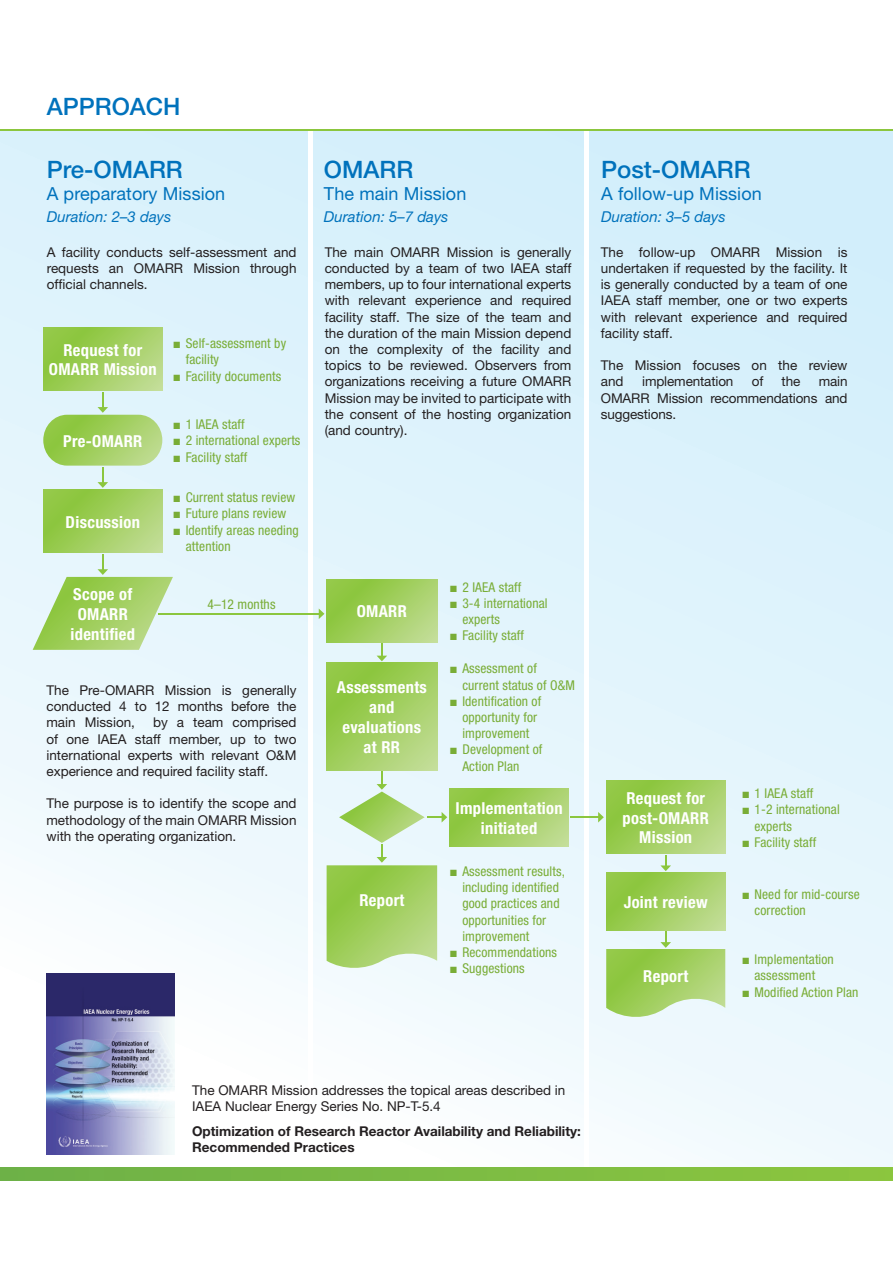
<style>
.page{position:relative;width:893px;height:1263px;background:#fff}
.page>*{position:absolute;margin:0;border:0;box-sizing:border-box;transform-origin:0 0}
.t1{font:500 24px "Helvetica Neue";color:#0072bc}
.t2{font:18px "Helvetica Neue";letter-spacing:.005em;color:#0072bc}
.t3{font:700 condensed 16.5px/19.8px "Helvetica Neue";letter-spacing:.02em;color:#fff;text-align:center}
.t4{font:italic 15px "Helvetica Neue";color:#0072bc}
.t5{font:13.5px/16.2px "Helvetica Neue";color:#231f20;text-align:justify}
.t6{font:condensed 13.5px/16.2px "Helvetica Neue";letter-spacing:.01em;color:#79ad36}
.t7{font:700 13.5px/16.2px "Helvetica Neue";color:#231f20}
.s1{font-family:"Arial";font-stretch:normal}
</style>
<div class="page">
<div style="left:0;top:130px;width:893px;height:1037px;background:linear-gradient(to bottom,#d2effb,#f7fbfd)"></div>
<svg style="left:0;top:1167px;width:893px;height:13px;background:#7cbb43"></svg>
<div style="left:308px;top:130px;width:5px;height:1035px;background:#fff"></div>
<hr style="left:584px;top:130px;width:4px;height:1037px;background:#fff">
<svg style="left:43px;top:328px;width:119px;height:62px;background:#a0ce5e"></svg>
<svg style="left:327px;top:579px;width:110px;height:63px;background:#a0ce5e"></svg>
<svg style="left:327px;top:663px;width:110px;height:107px;background:#a0ce5e"></svg>
<svg style="left:450px;top:788px;width:119px;height:58px;background:#a0ce5f"></svg>
<svg style="left:606px;top:781px;width:119px;height:73px;background:#a0ce5e"></svg>
<svg style="left:606px;top:872px;width:119px;height:58px;background:#a0ce5e"></svg>
<svg style="left:43px;top:490px;width:119px;height:63px;background:#a0ce5e"></svg>
<svg style="left:43px;top:415px;width:119px;height:51px;background:#a1ce60"></svg>
<svg style="left:98px;top:392px;width:10px;height:21px"></svg>
<svg style="left:98px;top:468px;width:10px;height:20px"></svg>
<svg style="left:33px;top:555px;width:140px;height:95px;background:#bcde9e"></svg>
<hr style="left:159px;top:613px;width:161px;height:1px;background:#8bc63e">
<svg style="left:319px;top:608px;width:5px;height:11px"></svg>
<svg style="left:377px;top:643px;width:10px;height:18px"></svg>
<svg style="left:327px;top:772px;width:120px;height:198px;background:#c0e0a4"></svg>
<hr style="left:570px;top:816px;width:29px;height:2px;background:#8bc63e">
<svg style="left:598px;top:812px;width:6px;height:10px"></svg>
<svg style="left:660px;top:855px;width:11px;height:16px"></svg>
<svg style="left:606px;top:931px;width:119px;height:89px;background:#b7db90"></svg>
<hr style="left:0;top:129px;width:893px;height:2px;background:#8bc63e">
<img style="left:47px;top:974px;width:127px;height:180px">
<h1 class="t1" style="left:47px;top:92px;width:135px">APPROACH</h1>
<h1 class="t1" style="left:47px;top:156px;width:138px">Pre-OMARR</h1>
<h2 class="t2" style="left:47px;top:183px;width:180px">A preparatory Mission</h2>
<p class="t4" style="left:47px;top:208px;width:126px">Duration: 2–3 days</p>
<p class="t5" style="left:47px;top:244px;width:251px">A facility conducts self-assessment and requests an OMARR Mission through official channels.</p>
<p class="t3" style="left:49px;top:340px;width:109px">Request for<br>OMARR Mission</p>
<p class="t3" style="left:63px;top:431px;width:81px">Pre-OMARR</p>
<p class="t3" style="left:66px;top:512px;width:76px">Discussion</p>
<p class="t3" style="left:70px;top:584px;width:66px">Scope of<br>OMARR identified</p>
<p class="t6" style="left:186px;top:335px;width:102px;text-indent:-13px"><span class="s1">■</span> Self-assessment by facility</p>
<p class="t6" style="left:173px;top:368px;width:110px"><span class="s1">■</span> Facility documents</p>
<p class="t6" style="left:173px;top:416px;width:73px"><span class="s1">■</span> 1 IAEA staff</p>
<p class="t6" style="left:173px;top:432px;width:129px"><span class="s1">■</span> 2 international experts</p>
<p class="t6" style="left:173px;top:449px;width:76px"><span class="s1">■</span> Facility staff</p>
<p class="t6" style="left:173px;top:489px;width:124px"><span class="s1">■</span> Current status review</p>
<p class="t6" style="left:173px;top:505px;width:115px"><span class="s1">■</span> Future plans review</p>
<p class="t6" style="left:186px;top:522px;width:115px;text-indent:-13px"><span class="s1">■</span> Identify areas needing attention</p>
<p class="t6" style="left:208px;top:595px;width:70px">4–12 months</p>
<p class="t5" style="left:46px;top:682px;width:252px">The Pre-OMARR Mission is generally conducted 4 to 12 months before the main Mission,</p>
<p class="t5" style="left:46px;top:714px;width:252px;text-indent:107px">by a team comprised of one IAEA staff member, up to two international experts with relevant O&amp;M experience and required facility staff.</p>
<p class="t5" style="left:46px;top:795px;width:252px">The purpose is to identify the scope and methodology of the main OMARR Mission with the operating organization.</p>
<h1 class="t1" style="left:324px;top:156px;width:91px">OMARR</h1>
<h2 class="t2" style="left:324px;top:183px;width:144px">The main Mission</h2>
<p class="t4" style="left:324px;top:208px;width:126px">Duration: 5–7 days</p>
<h1 class="t1" style="left:601px;top:156px;width:151px">Post-OMARR</h1>
<h2 class="t2" style="left:601px;top:183px;width:162px">A follow-up Mission</h2>
<p class="t4" style="left:601px;top:208px;width:126px">Duration: 3–5 days</p>
<p class="t5" style="left:325px;top:244px;width:248px">The main OMARR Mission is generally conducted by a team of two IAEA staff members, up to four international experts with relevant experience and required facility staff. The size of the team and the duration of the main Mission depend on the complexity of the facility and topics to be reviewed. Observers from organizations receiving a future OMARR Mission may be invited to participate with the consent of the hosting organization (and country).</p>
<p class="t5" style="left:601px;top:244px;width:248px">The follow-up OMARR Mission is undertaken if requested by the facility. It is generally conducted by a team of one IAEA staff member, one or two experts with relevant experience and required facility staff.</p>
<p class="t5" style="left:601px;top:357px;width:248px">The Mission focuses on the review and</p>
<p class="t5" style="left:642px;top:373px;width:93px">implementation</p>
<p class="t5" style="left:752px;top:373px;width:13px">of</p>
<p class="t5" style="left:782px;top:373px;width:20px">the</p>
<p class="t5" style="left:601px;top:373px;width:248px;text-indent:218px">main OMARR Mission recommendations and suggestions.</p>
<p class="t3" style="left:357px;top:601px;width:52px">OMARR</p>
<p class="t3" style="left:337px;top:677px;width:92px">Assessments and evaluations at RR</p>
<p class="t3" style="left:359px;top:889px;width:47px">Report</p>
<p class="t6" style="left:450px;top:579px;width:73px"><span class="s1">■</span> 2 IAEA staff</p>
<p class="t6" style="left:462px;top:595px;width:87px;text-indent:-13px"><span class="s1">■</span> 3-4 international experts</p>
<p class="t6" style="left:450px;top:627px;width:76px"><span class="s1">■</span> Facility staff</p>
<p class="t6" style="left:462px;top:660px;width:114px;text-indent:-13px"><span class="s1">■</span> Assessment of current status of O&amp;M</p>
<p class="t6" style="left:462px;top:693px;width:80px;text-indent:-13px"><span class="s1">■</span> Identification of opportunity for improvement</p>
<p class="t6" style="left:462px;top:741px;width:81px;text-indent:-13px"><span class="s1">■</span> Development of<br>Action Plan</p>
<p class="t3" style="left:456px;top:798px;width:109px">Implementation initiated</p>
<p class="t3" style="left:622px;top:788px;width:88px">Request for post-OMARR<br>Mission</p>
<p class="t6" style="left:742px;top:785px;width:73px"><span class="s1">■</span> 1 IAEA staff</p>
<p class="t6" style="left:754px;top:801px;width:87px;text-indent:-13px"><span class="s1">■</span> 1-2 international experts</p>
<p class="t6" style="left:742px;top:834px;width:76px"><span class="s1">■</span> Facility staff</p>
<p class="t6" style="left:462px;top:863px;width:104px;text-indent:-13px"><span class="s1">■</span> Assessment results, including identified good practices and opportunities for improvement</p>
<p class="t6" style="left:450px;top:944px;width:109px"><span class="s1">■</span> Recommendations</p>
<p class="t6" style="left:450px;top:960px;width:77px"><span class="s1">■</span> Suggestions</p>
<p class="t6" style="left:742px;top:951px;width:94px;text-align:center"><span class="s1">■</span> Implementation assessment</p>
<p class="t6" style="left:742px;top:984px;width:118px"><span class="s1">■</span> Modified Action Plan</p>
<p class="t6" style="left:754px;top:886px;width:107px;text-indent:-13px"><span class="s1">■</span> Need for mid-course correction</p>
<p class="t3" style="left:624px;top:892px;width:85px">Joint review</p>
<p class="t3" style="left:643px;top:965px;width:47px">Report</p>
<p class="t5" style="left:192px;top:1082px;width:375px">The OMARR Mission addresses the topical areas described in<br>IAEA Nuclear Energy Series No. NP-T-5.4</p>
<p class="t7" style="left:192px;top:1123px;width:390px">Optimization of Research Reactor Availability and Reliability:<br>Recommended Practices</p>
</div>
